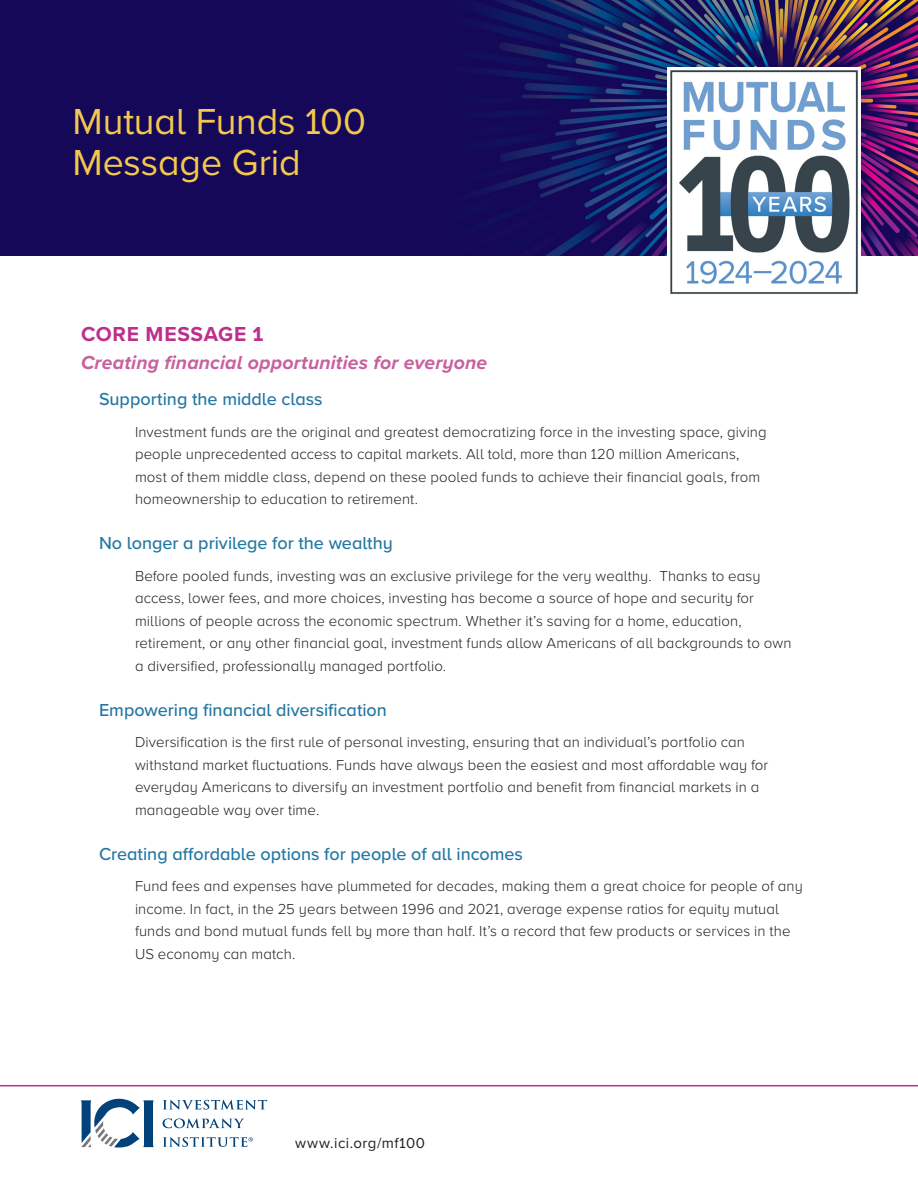
<style>
.page{position:relative;width:918px;height:1188px;background:#fff}
.page>*{position:absolute;margin:0;border:0;box-sizing:border-box;transform-origin:0 0}
.t1{font:37.5px/40.5px "Proxima Nova";letter-spacing:-.005em;color:#f2c84e}
.t2{font:700 21px "Proxima Nova";letter-spacing:.035em;color:#bd2f8c}
.t3{font:italic 700 19.5px "Proxima Nova";letter-spacing:.005em;color:#c7619f}
.t4{font:500 18px "Proxima Nova";color:#2477a3}
.Text{font:300 15px/22.5px "Proxima Nova";letter-spacing:.005em;color:#231f20}
.t5{font:15px "Proxima Nova";letter-spacing:.035em;color:#231f20}
</style>
<div class="page">
<img style="left:0;top:0;width:918px;height:256px">
<svg style="left:163px;top:1100px;width:104px;height:10px"></svg>
<svg style="left:163px;top:1118px;width:81px;height:10px"></svg>
<svg style="left:81px;top:1099px;width:73px;height:49px"></svg>
<svg style="left:163px;top:1137px;width:90px;height:10px"></svg>
<hr style="left:0;top:1085px;width:918px;height:1px;background:#bd2f8c">
<img style="left:668px;top:68px;width:192px;height:226px">
<p class="t1" style="left:72px;top:100px;width:295px">Mutual Funds 100<br>Message Grid</p>
<h1 class="t2" style="left:81px;top:318px;width:184px">CORE MESSAGE 1</h1>
<h2 class="t3" style="left:81px;top:348px;width:408px">Creating financial opportunities for everyone</h2>
<h3 class="t4" style="left:99px;top:386px;width:225px">Supporting the middle class</h3>
<p class="Text" style="left:135px;top:420px;width:633px">Investment funds are the original and greatest democratizing force in the investing space, giving people unprecedented access to capital markets. All told, more than 120 million Americans, most of them middle class, depend on these pooled funds to achieve their financial goals, from homeownership to education to retirement.</p>
<h3 class="t4" style="left:99px;top:530px;width:295px">No longer a privilege for the wealthy</h3>
<p class="Text" style="left:135px;top:564px;width:658px">Before pooled funds, investing was an exclusive privilege for the very wealthy. Thanks to easy access, lower fees, and more choices, investing has become a source of hope and security for millions of people across the economic spectrum. Whether it’s saving for a home, education, retirement, or any other financial goal, investment funds allow Americans of all backgrounds to own a diversified, professionally managed portfolio.</p>
<h3 class="t4" style="left:99px;top:696px;width:289px">Empowering financial diversification</h3>
<p class="Text" style="left:135px;top:730px;width:635px">Diversification is the first rule of personal investing, ensuring that an individual’s portfolio can withstand market fluctuations. Funds have always been the easiest and most affordable way for everyday Americans to diversify an investment portfolio and benefit from financial markets in a manageable way over time.</p>
<h3 class="t4" style="left:99px;top:840px;width:425px">Creating affordable options for people of all incomes</h3>
<p class="Text" style="left:135px;top:874px;width:669px">Fund fees and expenses have plummeted for decades, making them a great choice for people of any income. In fact, in the 25 years between 1996 and 2021, average expense ratios for equity mutual funds and bond mutual funds fell by more than half. It’s a record that few products or services in the US economy can match.</p>
<p class="t5" style="left:295px;top:1131px;width:131px">www.ici.org/mf100</p>
</div>
